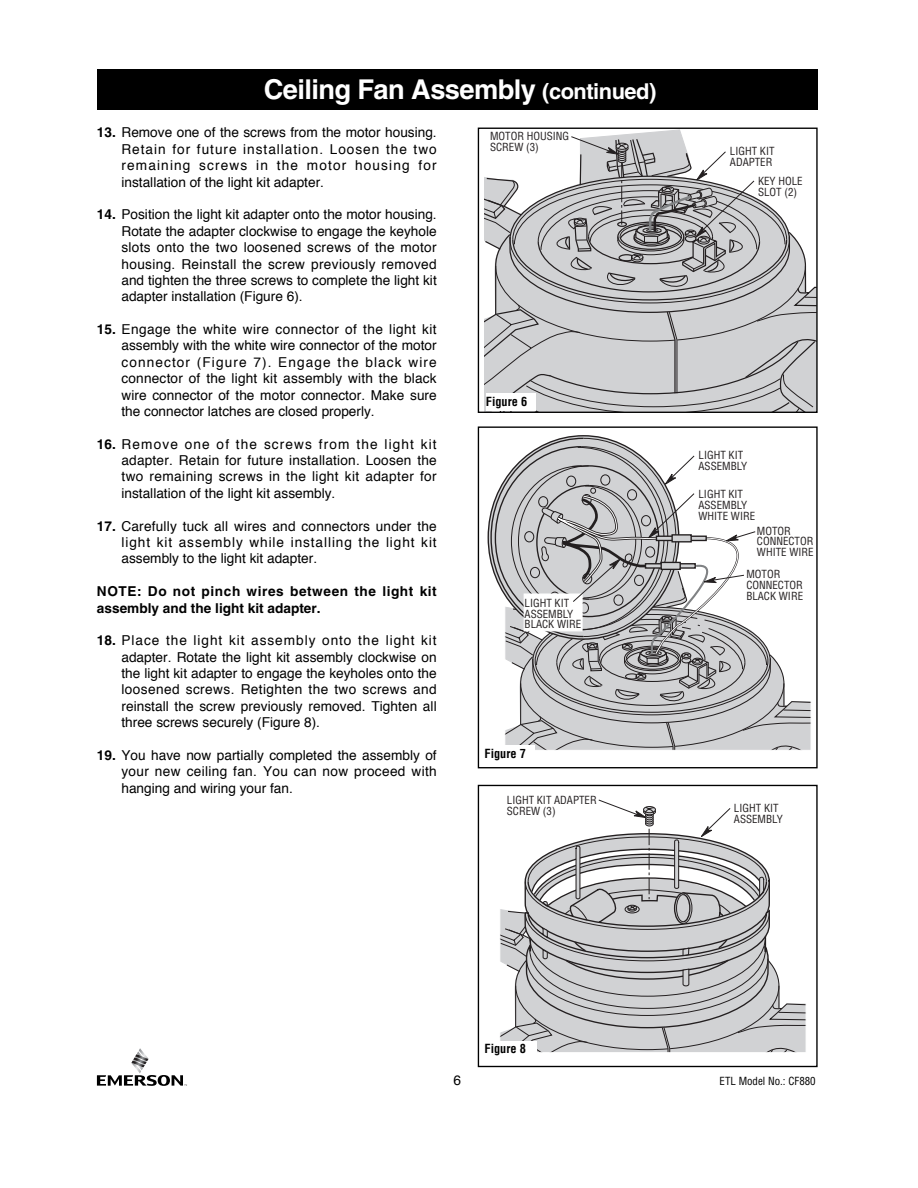
<style>
.page{position:relative;width:918px;height:1188px;background:#fff}
.page>*{position:absolute;margin:0;border:0;box-sizing:border-box;transform-origin:0 0}
.t1{font:700 27.3px "Helvetica";letter-spacing:-.02em;color:#fff}
.t2{font:13.65px/16.4px "Helvetica";color:#000;text-align:justify}
.t3{font:700 13.65px/16.4px "Helvetica";letter-spacing:.04em;color:#000}
.t4{font:700 condensed 12.3px "Helvetica";color:#000}
.t5{font:condensed 10.95px/10.9px "Helvetica";color:#231f20}
.t6{font:condensed 10.95px "Helvetica";color:#000}
.s1{font-size:21.9px}
.s2{font-weight:700}
</style>
<div class="page">
<svg style="left:97px;top:1048px;width:90px;height:38px"></svg>
<svg style="left:484px;top:136px;width:332px;height:275px"></svg>
<div style="left:478px;top:128px;width:340px;height:285px;border:1px solid #000"></div>
<div style="left:486px;top:394px;width:49px;height:17px;background:#fff"></div>
<svg style="left:487px;top:437px;width:324px;height:314px"></svg>
<div style="left:485px;top:746px;width:50px;height:17px;background:#fff"></div>
<svg style="left:523px;top:744px;width:248px;height:56px"></svg>
<svg style="left:499px;top:800px;width:307px;height:253px"></svg>
<div style="left:478px;top:785px;width:340px;height:282px;border:1px solid #000"></div>
<div style="left:485px;top:1041px;width:52px;height:18px;background:#fff"></div>
<div style="left:97px;top:69px;width:721px;height:41px;background:#000"></div>
<h1 class="t1" style="left:264px;top:80px;width:394px">Ceiling Fan Assembly <span class="s1">(continued)</span></h1>
<p class="t2" style="left:121px;top:126px;width:317px;text-indent:-25px"><span class="s2">13.</span> Remove one of the screws from the motor housing.<br>Retain for future installation. Loosen the two remaining screws in the motor housing for installation of the light kit adapter.</p>
<p class="t2" style="left:121px;top:208px;width:317px;text-indent:-25px"><span class="s2">14.</span> Position the light kit adapter onto the motor housing.<br>Rotate the adapter clockwise to engage the keyhole slots onto the two loosened screws of the motor housing. Reinstall the screw previously removed and tighten the three screws to complete the light kit adapter installation (Figure 6).</p>
<p class="t2" style="left:121px;top:322px;width:317px;text-indent:-25px"><span class="s2">15.</span> Engage the white wire connector of the light kit assembly with the white wire connector of the motor connector (Figure 7). Engage the black wire connector of the light kit assembly with the black wire connector of the motor connector. Make sure the connector latches are closed properly.</p>
<p class="t2" style="left:121px;top:437px;width:317px;text-indent:-25px"><span class="s2">16.</span> Remove one of the screws from the light kit adapter. Retain for future installation. Loosen the two remaining screws in the light kit adapter for installation of the light kit assembly.</p>
<p class="t2" style="left:121px;top:519px;width:317px;text-indent:-25px"><span class="s2">17.</span> Carefully tuck all wires and connectors under the light kit assembly while installing the light kit assembly to the light kit adapter.</p>
<p class="t3" style="left:97px;top:584px;width:341px">NOTE: Do not pinch wires between the light kit assembly and the light kit adapter.</p>
<p class="t2" style="left:121px;top:633px;width:317px;text-indent:-25px"><span class="s2">18.</span> Place the light kit assembly onto the light kit adapter. Rotate the light kit assembly clockwise on the light kit adapter to engage the keyholes onto the loosened screws. Retighten the two screws and reinstall the screw previously removed. Tighten all three screws securely (Figure 8).</p>
<p class="t2" style="left:121px;top:748px;width:317px;text-indent:-25px"><span class="s2">19.</span> You have now partially completed the assembly of your new ceiling fan. You can now proceed with hanging and wiring your fan.</p>
<p class="t5" style="left:490px;top:132px;width:81px">MOTOR HOUSING<br>SCREW (3)</p>
<p class="t4" style="left:486px;top:397px;width:43px">Figure 6</p>
<p class="t5" style="left:525px;top:598px;width:58px">LIGHT KIT<br>ASSEMBLY<br>BLACK WIRE</p>
<p class="t4" style="left:485px;top:748px;width:43px">Figure 7</p>
<p class="t5" style="left:507px;top:795px;width:91px">LIGHT KIT ADAPTER<br>SCREW (3)</p>
<p class="t5" style="left:730px;top:147px;width:46px">LIGHT KIT<br>ADAPTER</p>
<p class="t5" style="left:758px;top:176px;width:46px">KEY HOLE<br>SLOT (2)</p>
<p class="t5" style="left:699px;top:451px;width:50px">LIGHT KIT<br>ASSEMBLY</p>
<p class="t5" style="left:699px;top:489px;width:58px">LIGHT KIT<br>ASSEMBLY<br>WHITE WIRE</p>
<p class="t5" style="left:757px;top:526px;width:58px">MOTOR<br>CONNECTOR<br>WHITE WIRE</p>
<p class="t5" style="left:746px;top:569px;width:58px">MOTOR<br>CONNECTOR<br>BLACK WIRE</p>
<p class="t5" style="left:734px;top:803px;width:50px">LIGHT KIT<br>ASSEMBLY</p>
<p class="t4" style="left:485px;top:1044px;width:43px">Figure 8</p>
<p class="t2" style="left:453px;top:1073px;width:9px">6</p>
<p class="t6" style="left:720px;top:1077px;width:98px">ETL Model No.: CF880</p>
</div>
